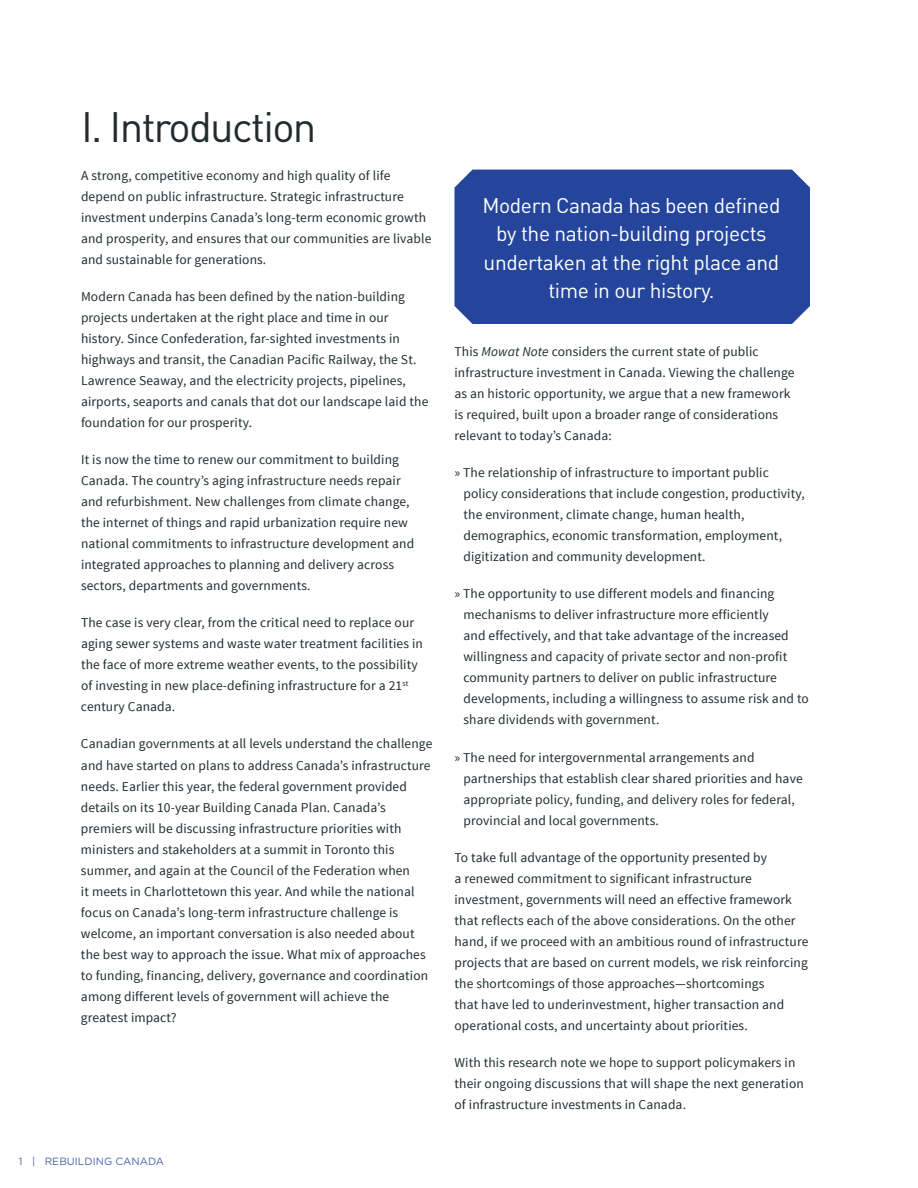
<style>
.page{position:relative;width:918px;height:1188px;background:#fff}
.page>*{position:absolute;margin:0;border:0;box-sizing:border-box;transform-origin:0 0}
.t1{font:42px "DIN";letter-spacing:-.04em;color:#212c30}
.t2{font:21px/28.5px "DIN";letter-spacing:-.02em;color:#fff;text-align:center}
.t3{font:13.5px/21px "Source Sans Pro";letter-spacing:.01em;color:#212c30}
.t4{font:10.5px "Gotham HTF";color:#505faa}
.s1{font-style:italic}
</style>
<div class="page">
<div style="left:454px;top:170px;width:356px;height:154px;background:#24459b"></div>
<h1 class="t1" style="left:81px;top:101px;width:237px">I. Introduction</h1>
<p class="t3" style="left:81px;top:165px;width:352px">A strong, competitive economy and high quality of life depend on public infrastructure. Strategic infrastructure investment underpins Canada’s long-term economic growth and prosperity, and ensures that our communities are livable and sustainable for generations.</p>
<p class="t3" style="left:81px;top:286px;width:349px">Modern Canada has been defined by the nation-building projects undertaken at the right place and time in our history. Since Confederation, far-sighted investments in highways and transit, the Canadian Pacific Railway, the St.<br>Lawrence Seaway, and the electricity projects, pipelines, airports, seaports and canals that dot our landscape laid the foundation for our prosperity.</p>
<p class="t3" style="left:81px;top:449px;width:335px">It is now the time to renew our commitment to building Canada. The country’s aging infrastructure needs repair and refurbishment. New challenges from climate change, the internet of things and rapid urbanization require new national commitments to infrastructure development and integrated approaches to planning and delivery across sectors, departments and governments.</p>
<p class="t3" style="left:81px;top:613px;width:343px">The case is very clear, from the critical need to replace our aging sewer systems and waste water treatment facilities in the face of more extreme weather events, to the possibility of investing in new place-defining infrastructure for a 21<sup>st </sup>century Canada.</p>
<p class="t3" style="left:81px;top:734px;width:353px">Canadian governments at all levels understand the challenge and have started on plans to address Canada’s infrastructure needs. Earlier this year, the federal government provided details on its 10-year Building Canada Plan. Canada’s premiers will be discussing infrastructure priorities with ministers and stakeholders at a summit in Toronto this summer, and again at the Council of the Federation when<br>it meets in Charlottetown this year. And while the national focus on Canada’s long-term infrastructure challenge is welcome, an important conversation is also needed about the best way to approach the issue. What mix of approaches to funding, financing, delivery, governance and coordination among different levels of government will achieve the greatest impact?</p>
<p class="t4" style="left:19px;top:1156px;width:146px">1 | REBUILDING CANADA</p>
<h2 class="t2" style="left:483px;top:190px;width:299px">Modern Canada has been defined by the nation-building projects undertaken at the right place and time in our history.</h2>
<p class="t3" style="left:455px;top:341px;width:342px">This <span class="s1">Mowat Note</span> considers the current state of public infrastructure investment in Canada. Viewing the challenge as an historic opportunity, we argue that a new framework is required, built upon a broader range of considerations relevant to today’s Canada:</p>
<p class="t3" style="left:464px;top:462px;width:343px;text-indent:-9px">» The relationship of infrastructure to important public policy considerations that include congestion, productivity, the environment, climate change, human health, demographics, economic transformation, employment, digitization and community development.</p>
<p class="t3" style="left:464px;top:584px;width:347px;text-indent:-9px">» The opportunity to use different models and financing mechanisms to deliver infrastructure more efficiently<br>and effectively, and that take advantage of the increased willingness and capacity of private sector and non-profit community partners to deliver on public infrastructure developments, including a willingness to assume risk and to share dividends with government.</p>
<p class="t3" style="left:464px;top:747px;width:341px;text-indent:-9px">» The need for intergovernmental arrangements and partnerships that establish clear shared priorities and have appropriate policy, funding, and delivery roles for federal, provincial and local governments.</p>
<p class="t3" style="left:455px;top:847px;width:355px">To take full advantage of the opportunity presented by<br>a renewed commitment to significant infrastructure investment, governments will need an effective framework that reflects each of the above considerations. On the other hand, if we proceed with an ambitious round of infrastructure projects that are based on current models, we risk reinforcing the shortcomings of those approaches—shortcomings<br>that have led to underinvestment, higher transaction and operational costs, and uncertainty about priorities.</p>
<p class="t3" style="left:455px;top:1052px;width:351px">With this research note we hope to support policymakers in their ongoing discussions that will shape the next generation of infrastructure investments in Canada.</p>
</div>
